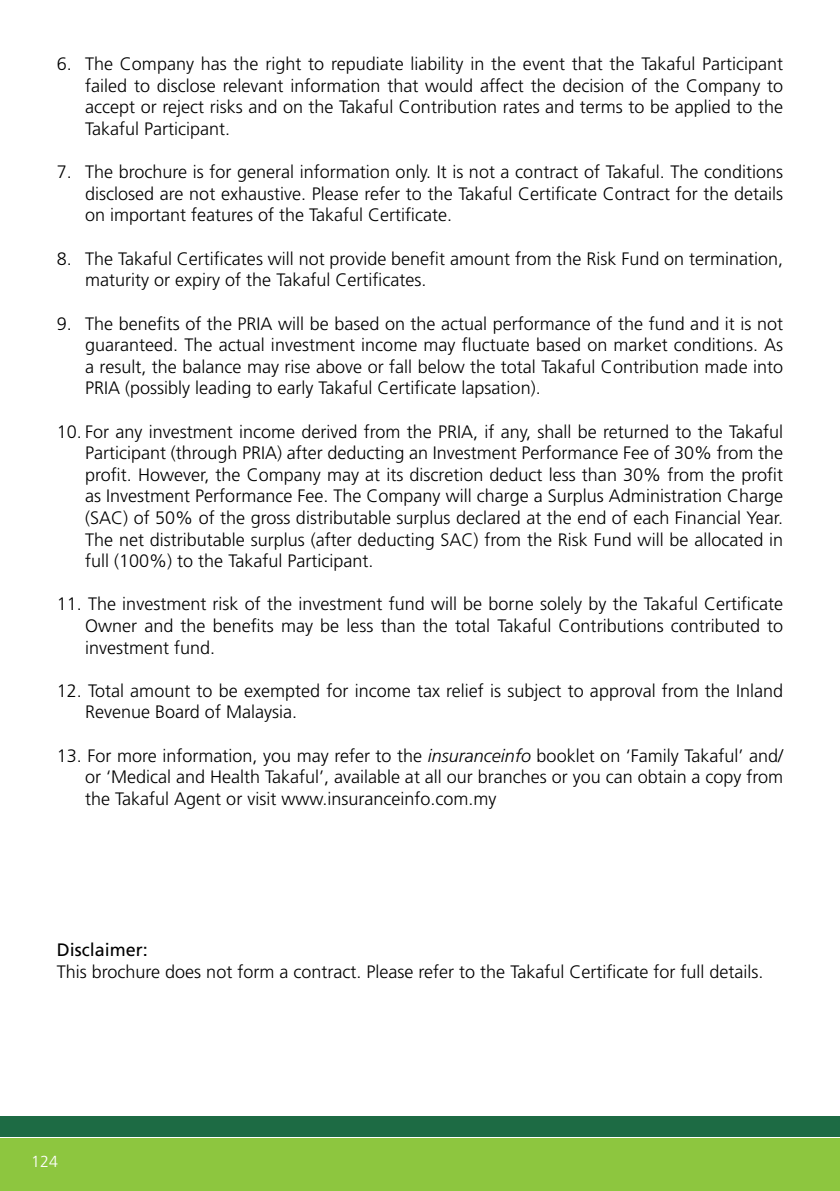
<style>
.page{position:relative;width:840px;height:1191px;background:#fff}
.page>*{position:absolute;margin:0;border:0;box-sizing:border-box;transform-origin:0 0}
.t1{font:300 18px/21.6px "Frutiger LT Std";color:#000;text-align:justify}
.t2{font:18px "Frutiger LT Std";color:#000}
.t3{font:300 16px "Frutiger LT Std";color:#fff}
.s1{font-style:italic}
</style>
<div class="page">
<div style="left:0;top:1116px;width:839px;height:20px;background:#1d6b44"></div>
<div style="left:0;top:1138px;width:839px;height:53px;background:#8dc63f"></div>
<p class="t1" style="left:85px;top:53px;width:699px;text-indent:-28px">6. The Company has the right to repudiate liability in the event that the Takaful Participant failed to disclose relevant information that would affect the decision of the Company to accept or reject risks and on the Takaful Contribution rates and terms to be applied to the Takaful Participant.</p>
<p class="t1" style="left:85px;top:161px;width:699px;text-indent:-28px">7. The brochure is for general information only. It is not a contract of Takaful. The conditions disclosed are not exhaustive. Please refer to the Takaful Certificate Contract for the details on important features of the Takaful Certificate.</p>
<p class="t1" style="left:85px;top:248px;width:699px;text-indent:-28px">8. The Takaful Certificates will not provide benefit amount from the Risk Fund on termination, maturity or expiry of the Takaful Certificates.</p>
<p class="t1" style="left:85px;top:313px;width:699px;text-indent:-28px">9. The benefits of the PRIA will be based on the actual performance of the fund and it is not guaranteed. The actual investment income may fluctuate based on market conditions. As a result, the balance may rise above or fall below the total Takaful Contribution made into PRIA (possibly leading to early Takaful Certificate lapsation).</p>
<p class="t1" style="left:85px;top:421px;width:699px;text-indent:-28px">10. For any investment income derived from the PRIA, if any, shall be returned to the Takaful Participant (through PRIA) after deducting an Investment Performance Fee of 30% from the profit. However, the Company may at its discretion deduct less than 30% from the profit as Investment Performance Fee. The Company will charge a Surplus Administration Charge (SAC) of 50% of the gross distributable surplus declared at the end of each Financial Year.<br>The net distributable surplus (after deducting SAC) from the Risk Fund will be allocated in full (100%) to the Takaful Participant.</p>
<p class="t1" style="left:85px;top:593px;width:699px;text-indent:-28px">11. The investment risk of the investment fund will be borne solely by the Takaful Certificate Owner and the benefits may be less than the total Takaful Contributions contributed to investment fund.</p>
<p class="t1" style="left:85px;top:680px;width:699px;text-indent:-28px">12. Total amount to be exempted for income tax relief is subject to approval from the Inland<br>Revenue Board of Malaysia.</p>
<p class="t1" style="left:85px;top:745px;width:699px;text-indent:-28px">13. For more information, you may refer to the <span class="s1">insuranceinfo</span> booklet on ‘Family Takaful’ and/ or ‘Medical and Health Takaful’, available at all our branches or you can obtain a copy from the Takaful Agent or visit www.insuranceinfo.com.my</p>
<p class="t2" style="left:57px;top:939px;width:93px">Disclaimer:</p>
<p class="t1" style="left:57px;top:961px;width:708px">This brochure does not form a contract. Please refer to the Takaful Certificate for full details.</p>
<p class="t3" style="left:31px;top:1152px;width:28px">124</p>
</div>
